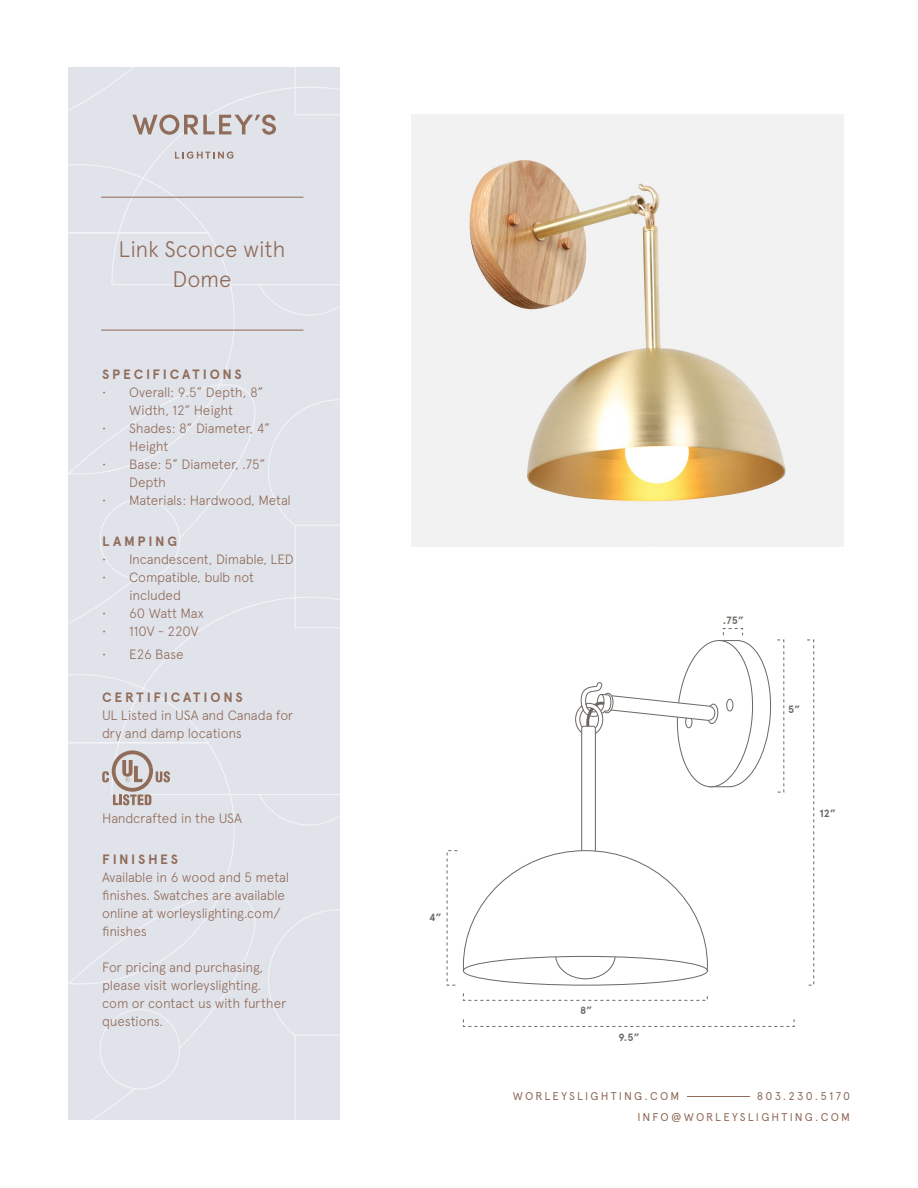
<style>
.page{position:relative;width:918px;height:1188px;background:#fff}
.page>*{position:absolute;margin:0;border:0;box-sizing:border-box;transform-origin:0 0}
.t1{font:300 22.5px/30px "Apercu";letter-spacing:-.01em;color:#906c59;text-align:center}
.t2{font:300 13.5px/18px "Apercu";letter-spacing:-.015em;color:#906c59}
.t3{font:700 13.5px "Apercu";letter-spacing:.205em;color:#906c59}
.t4{font:11.25px "Apercu Pro";letter-spacing:.19em;color:#906c59}
.t5{font:700 10.5px "Apercu";color:#6c6763}
</style>
<div class="page">
<img style="left:412px;top:114px;width:432px;height:432px">
<svg style="left:463px;top:640px;width:309px;height:346px"></svg>
<div style="left:727px;top:699px;width:6px;height:12px;background:#fff;border-radius:50%"></div>
<div style="left:726px;top:699px;width:7px;height:12px;border:1px solid #6c6763;border-radius:50%"></div>
<div style="left:723px;top:628px;width:20px;height:7px;border:1px dashed #6c6763"></div>
<hr style="left:687px;top:1096px;width:62px;height:1px;background:#906c59">
<div style="left:68px;top:146px;width:272px;height:450px;background:#e1e3eb"></div>
<div style="left:68px;top:596px;width:272px;height:524px;background:#e1e3eb"></div>
<svg style="left:102px;top:750px;width:68px;height:55px;background:#cac1c1"></svg>
<svg style="left:68px;top:68px;width:272px;height:78px;background:#dddde3"></svg>
<svg style="left:175px;top:152px;width:58px;height:7px"></svg>
<hr style="left:101px;top:197px;width:202px;height:1px;background:#906c59">
<hr style="left:101px;top:330px;width:202px;height:1px;background:#906c59">
<p class="t1" style="left:118px;top:234px;width:169px">Link Sconce with<br>Dome</p>
<p class="t3" style="left:102px;top:367px;width:141px">SPECIFICATIONS</p>
<p class="t2" style="left:102px;top:384px;width:163px;text-align:center">• Overall: 9.5” Depth, 8”<br>Width, 12” Height</p>
<p class="t2" style="left:129px;top:420px;width:142px;text-indent:-27px">• Shades: 8” Diameter, 4”<br>Height</p>
<p class="t2" style="left:129px;top:456px;width:138px;text-indent:-27px">• Base: 5” Diameter, .75”<br>Depth</p>
<p class="t2" style="left:102px;top:492px;width:190px">• Materials: Hardwood, Metal</p>
<p class="t3" style="left:102px;top:533px;width:76px">LAMPING</p>
<p class="t2" style="left:102px;top:550px;width:193px">• Incandescent, Dimable, LED</p>
<p class="t2" style="left:129px;top:568px;width:127px;text-indent:-27px">• Compatible, bulb not included</p>
<p class="t2" style="left:102px;top:604px;width:103px">• 60 Watt Max</p>
<p class="t2" style="left:102px;top:622px;width:98px">• 110V - 220V</p>
<p class="t2" style="left:102px;top:645px;width:83px">• E26 Base</p>
<p class="t3" style="left:102px;top:689px;width:142px">CERTIFICATIONS</p>
<p class="t2" style="left:102px;top:706px;width:193px">UL Listed in USA and Canada for dry and damp locations</p>
<p class="t2" style="left:102px;top:810px;width:141px">Handcrafted in the USA</p>
<p class="t3" style="left:102px;top:851px;width:77px">FINISHES</p>
<p class="t2" style="left:102px;top:868px;width:188px">Available in 6 wood and 5 metal finishes. Swatches are available online at worleyslighting.com/ finishes</p>
<p class="t2" style="left:102px;top:958px;width:186px">For pricing and purchasing, please visit worleyslighting. com or contact us with further questions.</p>
<p class="t5" style="left:429px;top:911px;width:14px">4”</p>
<p class="t5" style="left:580px;top:1004px;width:14px">8”</p>
<p class="t5" style="left:618px;top:1031px;width:23px">9.5”</p>
<p class="t5" style="left:723px;top:614px;width:22px">.75”</p>
<p class="t5" style="left:788px;top:703px;width:14px">5”</p>
<p class="t5" style="left:820px;top:807px;width:18px">12”</p>
<p class="t4" style="left:513px;top:1087px;width:168px">WORLEYSLIGHTING.COM</p>
<p class="t4" style="left:757px;top:1087px;width:95px">803.230.5170</p>
<p class="t4" style="left:637px;top:1108px;width:214px">INFO@WORLEYSLIGHTING.COM</p>
</div>
